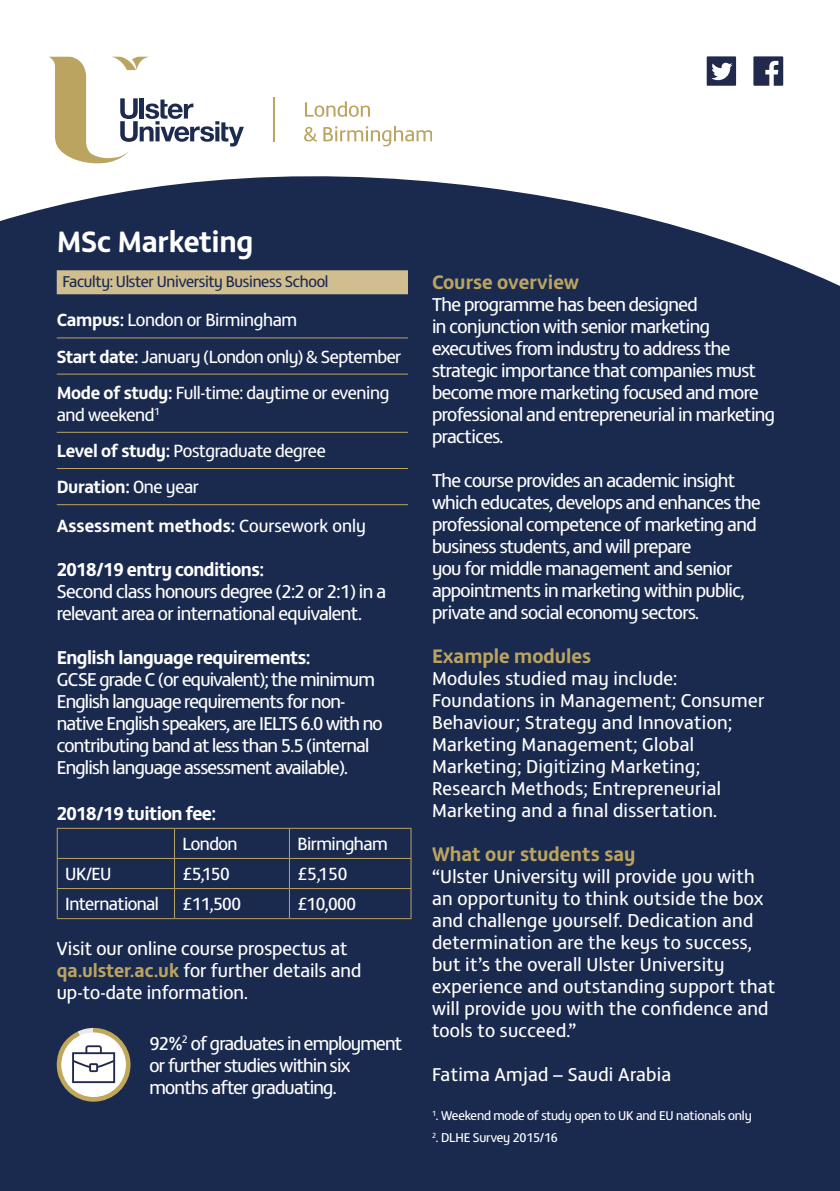
<style>
.page{position:relative;width:840px;height:1191px;background:#fff}
.page>*{position:absolute;margin:0;border:0;box-sizing:border-box;transform-origin:0 0}
.t1{font:700 30px "FS Matthew";letter-spacing:-.015em;color:#fff}
.t2{font:700 20px "FS Matthew";color:#bba460}
.t3{font:19px/22px "FS Matthew";letter-spacing:-.03em;color:#fff}
.t4{font:19px/22px "FS Matthew";letter-spacing:.015em;color:#fff}
.t5{font:19px/22px "FS Matthew";color:#fff}
.t6{font:700 19px "FS Matthew";letter-spacing:-.03em;color:#fff}
.t7{font:18px/36.2px "FS Matthew";letter-spacing:-.03em;color:#fff}
.t8{font:700 18px "FS Matthew";color:#fff}
.t9{font:16px "FS Matthew";letter-spacing:-.02em;color:#1a2a4f}
.t10{font:13px "FS Matthew";letter-spacing:-.015em;color:#fff}
.s1{font-weight:700}
.s2{font-weight:400}
.s3{font-weight:700;color:#bba460}
</style>
<div class="page">
<div style="left:0;top:141px;width:839px;height:1050px;background:#1a2a4f"></div>
<div style="left:57px;top:270px;width:351px;height:24px;background:#d0be90"></div>
<hr style="left:57px;top:337px;width:351px;height:1px;background:#bba461">
<hr style="left:57px;top:374px;width:351px;height:1px;background:#bba461">
<hr style="left:57px;top:432px;width:351px;height:1px;background:#bba461">
<hr style="left:57px;top:468px;width:351px;height:1px;background:#bba461">
<hr style="left:57px;top:504px;width:351px;height:1px;background:#bba461">
<hr style="left:57px;top:828px;width:117px;height:1px;background:#bba460">
<hr style="left:174px;top:828px;width:116px;height:1px;background:#bba460">
<hr style="left:57px;top:858px;width:117px;height:1px;background:#bba460">
<hr style="left:174px;top:858px;width:115px;height:1px;background:#bba460">
<hr style="left:289px;top:858px;width:122px;height:1px;background:#bba460">
<hr style="left:57px;top:888px;width:117px;height:1px;background:#bba460">
<svg style="left:57px;top:829px;width:1px;height:89px"></svg>
<hr style="left:174px;top:888px;width:115px;height:1px;background:#bba460">
<svg style="left:174px;top:829px;width:1px;height:89px"></svg>
<hr style="left:289px;top:888px;width:122px;height:1px;background:#bba460">
<svg style="left:289px;top:829px;width:1px;height:89px"></svg>
<hr style="left:57px;top:918px;width:117px;height:1px;background:#bba460">
<hr style="left:174px;top:918px;width:115px;height:1px;background:#bba460">
<hr style="left:289px;top:918px;width:122px;height:1px;background:#bba460">
<hr style="left:290px;top:828px;width:121px;height:1px;background:#bba461">
<svg style="left:410px;top:829px;width:1px;height:89px"></svg>
<hr style="left:273px;top:97px;width:1px;height:44px;background:#bba460">
<svg style="left:49px;top:56px;width:197px;height:107px"></svg>
<svg style="left:305px;top:101px;width:65px;height:16px"></svg>
<svg style="left:304px;top:127px;width:13px;height:15px"></svg>
<svg style="left:323px;top:126px;width:109px;height:20px"></svg>
<svg style="left:753px;top:56px;width:29px;height:30px"></svg>
<svg style="left:706px;top:56px;width:29px;height:30px"></svg>
<svg style="left:57px;top:1028px;width:73px;height:73px"></svg>
<h1 class="t1" style="left:57px;top:217px;width:198px">MSc Marketing</h1>
<p class="t9" style="left:62px;top:270px;width:267px">Faculty: Ulster University Business School</p>
<p class="t7" style="left:57px;top:301px;width:346px"><span class="s1">Campus:</span> London or Birmingham<br><span class="s1">Start date:</span> January (London only) &amp; September<br><span class="s1">Mode of study:</span> Full-time: daytime or evening</p>
<p class="t7" style="left:57px;top:395px;width:270px">and weekend<sup>1<br></sup><span class="s1">Level of study:</span> Postgraduate degree<br><span class="s1">Duration:</span> One year</p>
<p class="t8" style="left:57px;top:511px;width:310px">Assessment methods: <span class="s2">Coursework only</span></p>
<p class="t6" style="left:57px;top:554px;width:209px">2018/19 entry conditions:</p>
<p class="t3" style="left:57px;top:579px;width:331px">Second class honours degree (2:2 or 2:1) in a relevant area or international equivalent.</p>
<p class="t6" style="left:57px;top:642px;width:255px">English language requirements:</p>
<p class="t3" style="left:57px;top:667px;width:327px">GCSE grade C (or equivalent); the minimum English language requirements for non&shy;native English speakers, are IELTS 6.0 with no contributing band at less than 5.5 (internal English language assessment available).</p>
<p class="t6" style="left:57px;top:798px;width:161px">2018/19 tuition fee:</p>
<p class="t7" style="left:182px;top:824px;width:57px">London</p>
<p class="t7" style="left:297px;top:824px;width:92px">Birmingham</p>
<p class="t7" style="left:65px;top:854px;width:48px">UK/EU</p>
<p class="t7" style="left:182px;top:854px;width:49px">£5,150</p>
<p class="t7" style="left:297px;top:854px;width:51px">£5,150</p>
<p class="t7" style="left:65px;top:884px;width:95px">International</p>
<p class="t7" style="left:182px;top:884px;width:60px">£11,500</p>
<p class="t7" style="left:297px;top:884px;width:60px">£10,000</p>
<p class="t5" style="left:57px;top:936px;width:306px">Visit our online course prospectus at <span class="s3">qa.ulster.ac.uk</span> for further details and up-to-date information.</p>
<p class="t3" style="left:149px;top:1030px;width:254px">92%<sup>2</sup> of graduates in employment or further studies within six months after graduating.</p>
<p class="t2" style="left:432px;top:266px;width:149px">Course overview</p>
<p class="t3" style="left:432px;top:292px;width:344px">The programme has been designed<br>in conjunction with senior marketing executives from industry to address the strategic importance that companies must become more marketing focused and more professional and entrepreneurial in marketing practices.</p>
<p class="t3" style="left:432px;top:468px;width:330px">The course provides an academic insight which educates, develops and enhances the professional competence of marketing and business students, and will prepare<br>you for middle management and senior appointments in marketing within public, private and social economy sectors.</p>
<p class="t2" style="left:432px;top:640px;width:160px">Example modules</p>
<p class="t4" style="left:432px;top:666px;width:334px">Modules studied may include:<br>Foundations in Management; Consumer Behaviour; Strategy and Innovation; Marketing Management; Global Marketing; Digitizing Marketing; Research Methods; Entrepreneurial Marketing and a final dissertation.</p>
<p class="t2" style="left:432px;top:838px;width:205px">What our students say</p>
<p class="t4" style="left:432px;top:864px;width:345px">“Ulster University will provide you with an opportunity to think outside the box and challenge yourself. Dedication and determination are the keys to success, but it’s the overall Ulster University experience and outstanding support that will provide you with the confidence and tools to succeed.”</p>
<p class="t4" style="left:432px;top:1062px;width:241px">Fatima Amjad – Saudi Arabia</p>
<p class="t10" style="left:432px;top:1105px;width:321px"><sup>1</sup>. Weekend mode of study open to UK and EU nationals only</p>
<p class="t10" style="left:432px;top:1127px;width:127px"><sup>2</sup>. DLHE Survey 2015/16</p>
</div>
